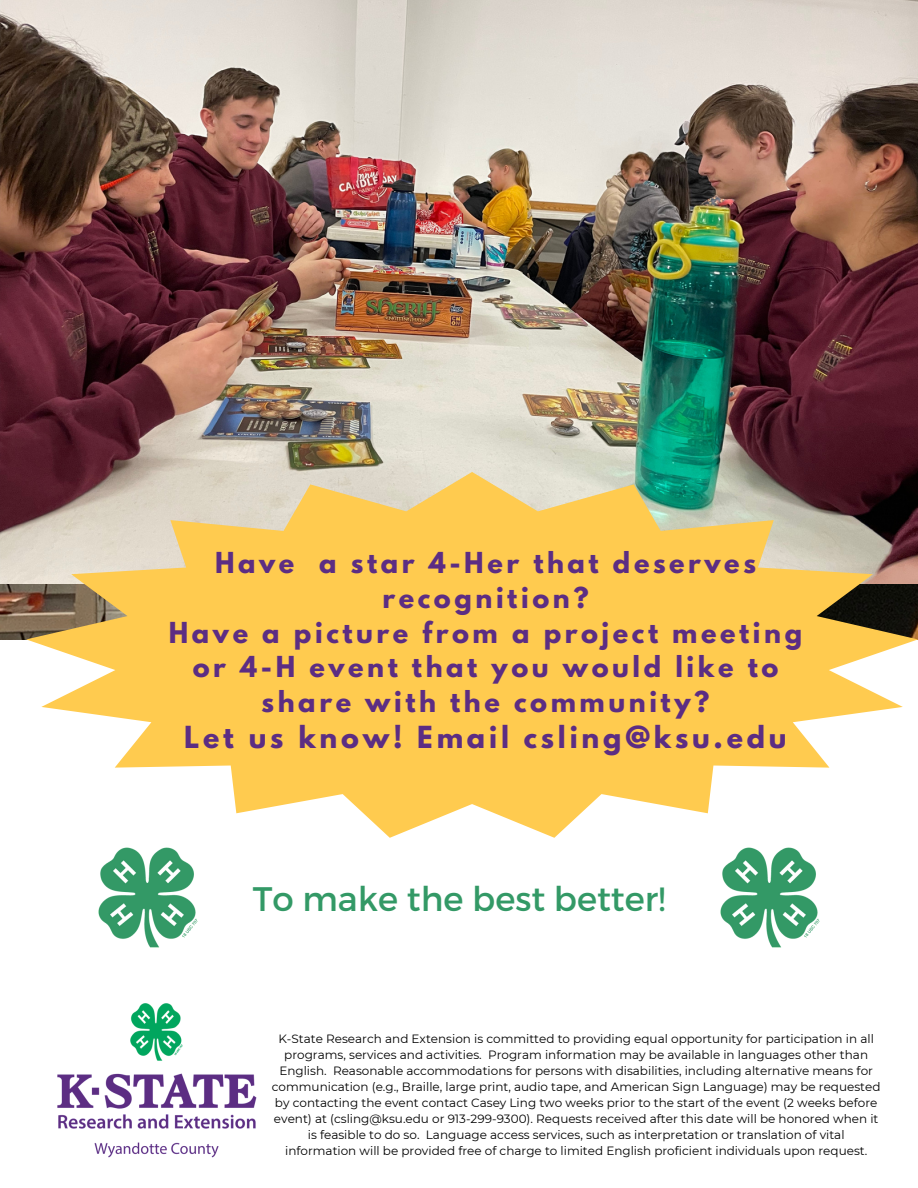
<style>
.page{position:relative;width:918px;height:1188px;background:#fff}
.page>*{position:absolute;margin:0;border:0;box-sizing:border-box;transform-origin:0 0}
.t1{font:34.05px "Montserrat";color:#396}
.t2{font:700 27px "League Spartan";letter-spacing:.14em;color:#5c2d83}
.t3{font:700 25.65px/34.8px "League Spartan";letter-spacing:.14em;color:#5c2d83;text-align:center}
.t4{font:12px/16px "Montserrat";color:#000;text-align:center}
</style>
<div class="page">
<img style="left:57px;top:1003px;width:200px;height:155px">
<img style="left:98px;top:847px;width:100px;height:101px">
<img style="left:720px;top:847px;width:100px;height:101px">
<img style="left:0;top:0;width:918px;height:584px">
<svg style="left:26px;top:472px;width:892px;height:366px;fill:#ffcb4f"></svg>
<h3 class="t3" style="left:169px;top:548px;width:635px">Have a star 4-Her that deserves recognition?<br>Have a picture from a project meeting or 4-H event that you would like to share with the community?</h3>
<h2 class="t2" style="left:184px;top:724px;width:604px">Let us know! Email csling@ksu.edu</h2>
<h1 class="t1" style="left:253px;top:877px;width:414px">To make the best better!</h1>
<p class="t4" style="left:272px;top:1031px;width:610px">K-State Research and Extension is committed to providing equal opportunity for participation in all programs, services and activities. Program information may be available in languages other than English. Reasonable accommodations for persons with disabilities, including alternative means for communication (e.g., Braille, large print, audio tape, and American Sign Language) may be requested by contacting the event contact Casey Ling two weeks prior to the start of the event (2 weeks before event) at (csling@ksu.edu or 913-299-9300). Requests received after this date will be honored when it is feasible to do so. Language access services, such as interpretation or translation of vital information will be provided free of charge to limited English proficient individuals upon request.</p>
</div>
